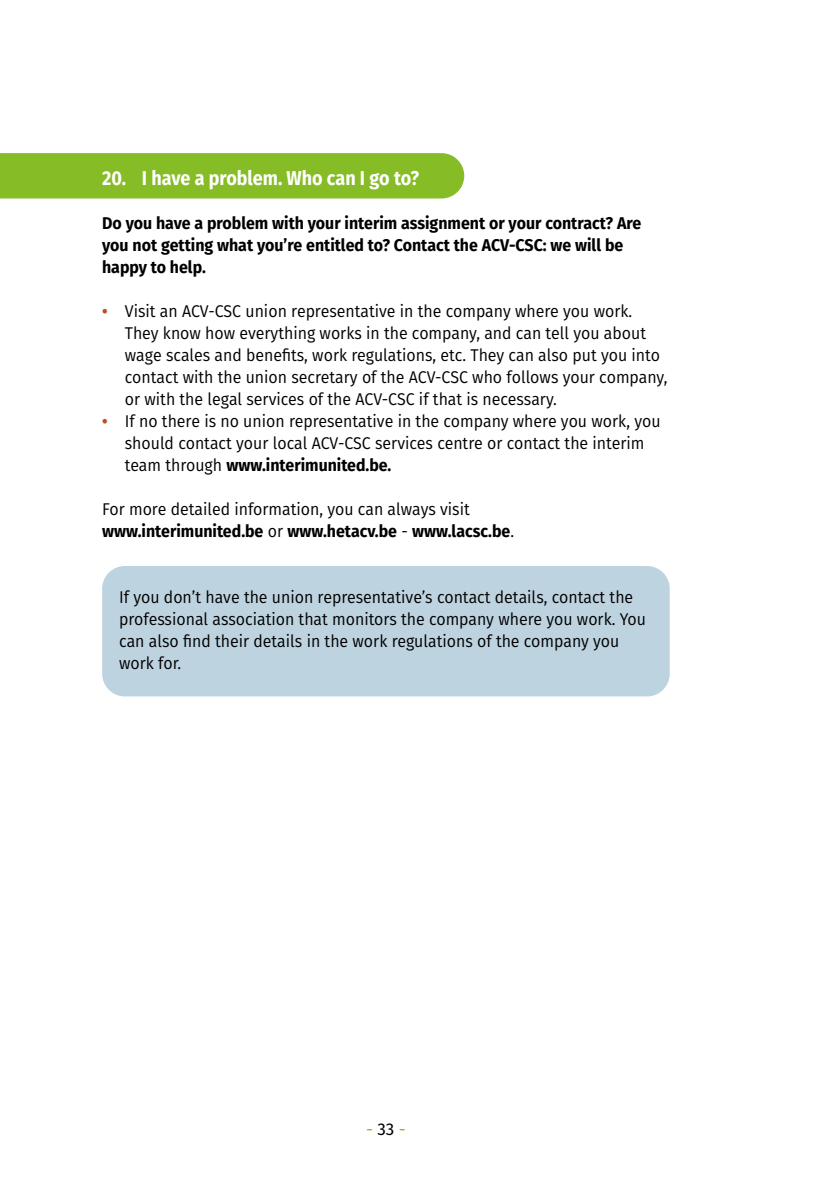
<style>
.page{position:relative;width:840px;height:1191px;background:#fff}
.page>*{position:absolute;margin:0;border:0;box-sizing:border-box;transform-origin:0 0}
.t1{font:700 20px "Fira Sans";color:#fff;scale:.9 1}
.t2{font:17px/22px "Fira Sans";color:#000;scale:.94 1}
.t3{font:700 17px/22px "Fira Sans";color:#000;scale:.94 1}
.t4{font:17px "Fira Sans";color:#86bc25}
.s1{font-weight:700;color:#c14d1d}
.s2{font-weight:700}
.s3{color:#000}
</style>
<div class="page">
<div style="left:1px;top:153px;width:463px;height:45px;background:#86bc25"></div>
<img style="left:0;top:0;width:1px;height:1185px">
<div style="left:102px;top:566px;width:567px;height:130px;background:#bed3e0;border-radius:23px"></div>
<p class="t1" style="left:102px;top:161px;width:353px">20. I have a problem. Who can I go to?</p>
<p class="t3" style="left:102px;top:211px;width:575px">Do you have a problem with your interim assignment or your contract? Are you not getting what you’re entitled to? Contact the ACV-CSC: we will be happy to help.</p>
<p class="t2" style="left:125px;top:300px;width:578px;text-indent:-23px"><span class="s1">•</span> Visit an ACV-CSC union representative in the company where you work.<br>They know how everything works in the company, and can tell you about wage scales and benefits, work regulations, etc. They can also put you into contact with the union secretary of the ACV-CSC who follows your company, or with the legal services of the ACV-CSC if that is necessary.</p>
<p class="t2" style="left:125px;top:410px;width:571px;text-indent:-23px"><span class="s1">•</span> If no there is no union representative in the company where you work, you should contact your local ACV-CSC services centre or contact the interim team through <span class="s2">www.interimunited.be.</span></p>
<p class="t2" style="left:102px;top:498px;width:439px">For more detailed information, you can always visit <span class="s2">www.interimunited.be</span> or <span class="s2">www.hetacv.be</span> - <span class="s2">www.lacsc.be</span>.</p>
<p class="t2" style="left:119px;top:586px;width:561px">If you don’t have the union representative’s contact details, contact the professional association that monitors the company where you work. You can also find their details in the work regulations of the company you work for.</p>
<p class="t4" style="left:366px;top:1115px;width:41px">- <span class="s3">33</span> -</p>
</div>
